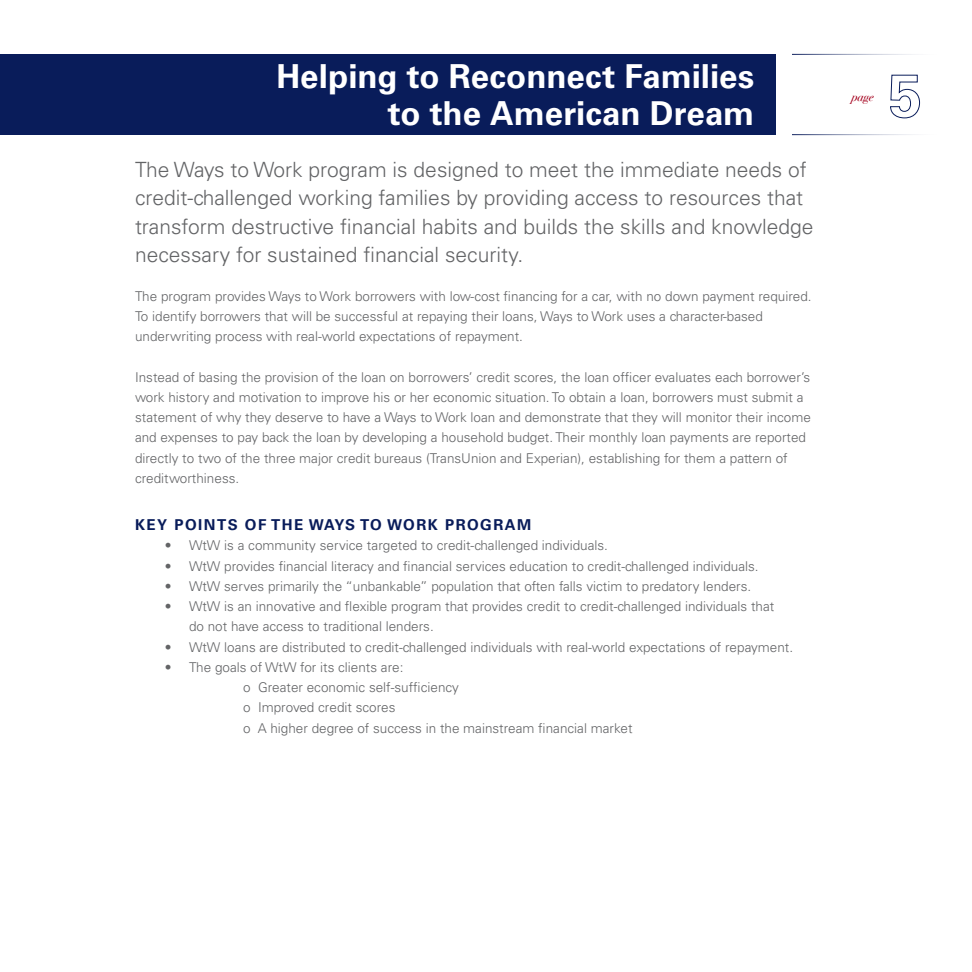
<style>
.page{position:relative;width:972px;height:972px;background:#fff}
.page>*{position:absolute;margin:0;border:0;box-sizing:border-box;transform-origin:0 0}
.t1{font:700 33px/37.5px "Univers LT Std";color:#fff;text-align:right}
.t2{font:300 21px/28.5px "Univers";color:#636466}
.t3{font:700 15px "Univers";letter-spacing:.1em;color:#091c5a}
.t4{font:300 13.5px/20.2px "Univers";color:#636466}
.t5{font:12px "Bodoni Svty Two ITCTT Book Ita";color:#a4001d}
</style>
<div class="page">
<div style="left:0;top:54px;width:776px;height:81px;background:#091c5a"></div>
<svg style="left:890px;top:75px;width:30px;height:43px"></svg>
<hr style="left:792px;top:134px;width:156px;height:1px;background:#091c5a">
<hr style="left:792px;top:54px;width:156px;height:1px;background:#091c5a">
<h1 class="t1" style="left:276px;top:58px;width:480px">Helping to Reconnect Families to the American Dream</h1>
<p class="t2" style="left:135px;top:155px;width:680px">The Ways to Work program is designed to meet the immediate needs of credit-challenged working families by providing access to resources that transform destructive financial habits and builds the skills and knowledge necessary for sustained financial security.</p>
<p class="t4" style="left:135px;top:286px;width:678px">The program provides Ways to Work borrowers with low-cost financing for a car, with no down payment required.<br>To identify borrowers that will be successful at repaying their loans, Ways to Work uses a character-based underwriting process with real-world expectations of repayment.</p>
<p class="t4" style="left:135px;top:367px;width:677px">Instead of basing the provision of the loan on borrowers’ credit scores, the loan officer evaluates each borrower’s work history and motivation to improve his or her economic situation. To obtain a loan, borrowers must submit a statement of why they deserve to have a Ways to Work loan and demonstrate that they will monitor their income and expenses to pay back the loan by developing a household budget. Their monthly loan payments are reported directly to two of the three major credit bureaus (TransUnion and Experian), establishing for them a pattern of creditworthiness.</p>
<p class="t3" style="left:135px;top:516px;width:398px">KEY POINTS OF THE WAYS TO WORK PROGRAM</p>
<p class="t4" style="left:165px;top:536px;width:445px">• WtW is a community service targeted to credit-challenged individuals.</p>
<p class="t4" style="left:165px;top:556px;width:595px">• WtW provides financial literacy and financial services education to credit-challenged individuals.</p>
<p class="t4" style="left:165px;top:576px;width:588px">• WtW serves primarily the “unbankable” population that often falls victim to predatory lenders.</p>
<p class="t4" style="left:189px;top:596px;width:587px;text-indent:-24px">• WtW is an innovative and flexible program that provides credit to credit-challenged individuals that do not have access to traditional lenders.</p>
<p class="t4" style="left:165px;top:637px;width:630px">• WtW loans are distributed to credit-challenged individuals with real-world expectations of repayment.</p>
<p class="t4" style="left:243px;top:657px;width:391px;text-indent:-78px">• The goals of WtW for its clients are:<br>o Greater economic self-sufficiency<br>o Improved credit scores<br>o A higher degree of success in the mainstream financial market</p>
<p class="t5" style="left:851px;top:87px;width:23px">page</p>
</div>
